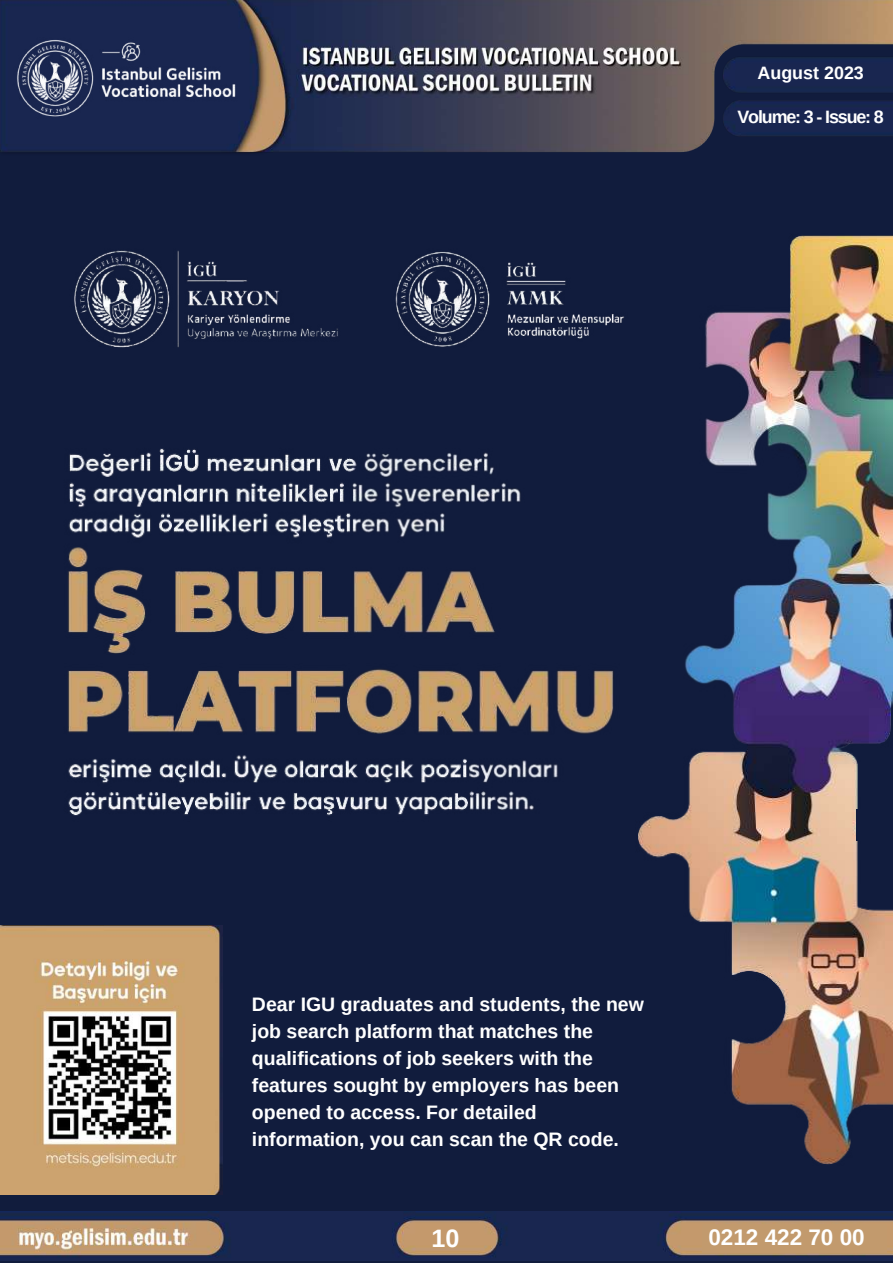
<style>
.page{position:relative;width:893px;height:1264px;background:#fff}
.page>*{position:absolute;margin:0;border:0;box-sizing:border-box;transform-origin:0 0}
.t1{font:700 25.2px "Arimo";color:#fff}
.t2{font:700 22.5px "Arimo";color:#fff}
.t3{font:700 19.5px/27px "Arimo";color:#fff}
.t4{font:700 17.85px "Arimo";color:#fff}
.t5{font:700 17.85px "Arimo";letter-spacing:-.065em;color:#fff}
</style>
<div class="page">
<div style="left:0;top:0;width:892px;height:1262px;background:#111c3d"></div>
<img style="left:0;top:1211px;width:892px;height:49px">
<img style="left:638px;top:235px;width:254px;height:930px">
<div style="left:856px;top:809px;width:36px;height:31px;background:#111c3d"></div>
<img style="left:0;top:925px;width:223px;height:269px">
<img style="left:68px;top:448px;width:546px;height:368px">
<img style="left:74px;top:238px;width:571px;height:121px">
<div style="left:702px;top:1223px;width:184px;height:29px;background:#c29a6d"></div>
<img style="left:0;top:0;width:892px;height:153px">
<img style="left:1px;top:15px;width:248px;height:130px">
<p class="t4" style="left:757px;top:63px;width:108px">August 2023</p>
<p class="t5" style="left:737px;top:106px;width:148px">Volume: 3 - Issue: 8</p>
<p class="t3" style="left:252px;top:990px;width:393px">Dear IGU graduates and students, the new job search platform that matches the qualifications of job seekers with the features sought by employers has been opened to access. For detailed information, you can scan the QR code.</p>
<p class="t2" style="left:708px;top:1224px;width:158px">0212 422 70 00</p>
<p class="t1" style="left:431px;top:1224px;width:29px">10</p>
<p class="t4" style="left:720px;top:1226px;width:125px">0212 422 70 00</p>
</div>
